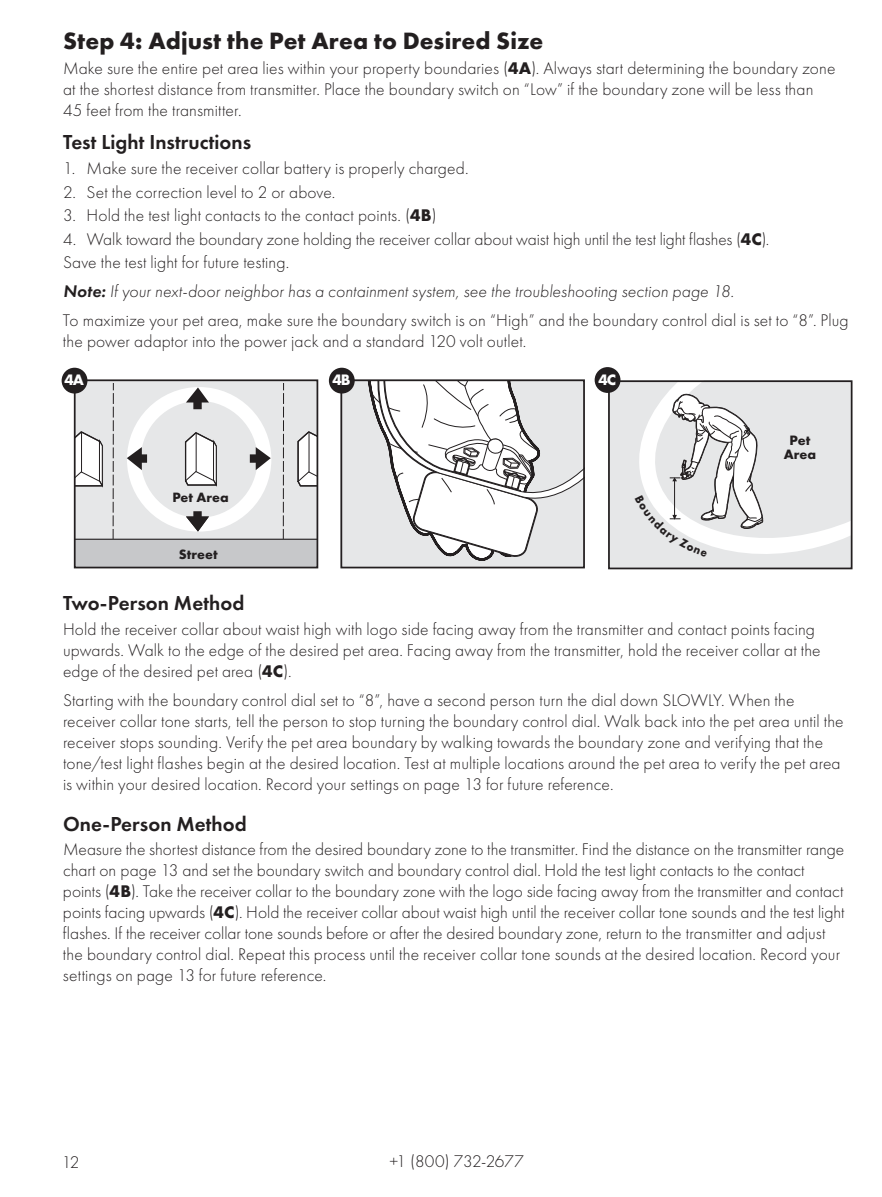
<style>
.page{position:relative;width:882px;height:1197px;background:#fff}
.page>*{position:absolute;margin:0;border:0;box-sizing:border-box;transform-origin:0 0}
.t1{font:24.5px "Futura PT Bold";letter-spacing:.005em;color:#231f20}
.t2{font:21px "Futura PT Demi";color:#231f20}
.t3{font:17.5px/21px "Futura PT Light";letter-spacing:.005em;color:#231f20}
.t4{font:15.75px "Futura PT Bold";color:#fff}
.t5{font:14.17px/14.2px "Futura PT Bold";color:#231f20;text-align:center}
.t6{font:14px "Futura PT Bold";color:#231f20}
.s1{font-family:"Futura PT Bold"}
.s2{font-family:"Futura PT Demi";font-style:italic}
.s3{font-style:italic}
</style>
<div class="page">
<div style="left:608px;top:380px;width:244px;height:189px;background:#e6e7e8"></div>
<div style="left:608px;top:380px;width:245px;height:189px;border:2px solid #231f20"></div>
<div style="left:75px;top:381px;width:242px;height:187px;background:#e6e7e8"></div>
<div style="left:74px;top:539px;width:243px;height:29px;background:#c7c8ca"></div>
<div style="left:127px;top:387px;width:144px;height:145px;background:#fff;border-radius:50%"></div>
<div style="left:141px;top:401px;width:117px;height:117px;background:#e6e7e8;border-radius:50%"></div>
<svg style="left:184px;top:432px;width:33px;height:55px;background:#d3d3d3"></svg>
<svg style="left:77px;top:431px;width:26px;height:57px"></svg>
<svg style="left:297px;top:431px;width:18px;height:56px"></svg>
<svg style="left:283px;top:384px;width:1px;height:155px"></svg>
<svg style="left:113px;top:384px;width:1px;height:155px"></svg>
<hr style="left:74px;top:539px;width:243px;height:1px;background:#231f20">
<div style="left:138px;top:454px;width:9px;height:9px;background:#231f20"></div>
<svg style="left:127px;top:447px;width:15px;height:23px"></svg>
<div style="left:193px;top:399px;width:9px;height:10px;background:#231f20"></div>
<svg style="left:186px;top:387px;width:23px;height:16px"></svg>
<div style="left:193px;top:511px;width:9px;height:9px;background:#231f20"></div>
<svg style="left:186px;top:517px;width:23px;height:15px"></svg>
<div style="left:250px;top:454px;width:10px;height:9px;background:#231f20"></div>
<svg style="left:256px;top:447px;width:15px;height:23px"></svg>
<div style="left:340px;top:379px;width:245px;height:189px;background:#e6e7e8"></div>
<div style="left:74px;top:379px;width:244px;height:189px;border:2px solid #231f20"></div>
<div style="left:62px;top:368px;width:25px;height:26px;background:#231f20;border-radius:50%"></div>
<svg style="left:368px;top:382px;width:214px;height:179px"></svg>
<div style="left:340px;top:379px;width:245px;height:189px;border:2px solid #231f20"></div>
<div style="left:329px;top:368px;width:26px;height:26px;background:#231f20;border-radius:50%"></div>
<div style="left:595px;top:367px;width:25px;height:26px;background:#231f20;border-radius:50%"></div>
<svg style="left:635px;top:381px;width:217px;height:176px"></svg>
<h1 class="t1" style="left:63px;top:25px;width:482px">Step 4: Adjust the Pet Area to Desired Size</h1>
<p class="t3" style="left:63px;top:58px;width:774px">Make sure the entire pet area lies within your property boundaries (<span class="s1">4A</span>). Always start determining the boundary zone at the shortest distance from transmitter. Place the boundary switch on “Low” if the boundary zone will be less than<br>45 feet from the transmitter.</p>
<p class="t2" style="left:63px;top:129px;width:190px">Test Light Instructions</p>
<p class="t3" style="left:63px;top:158px;width:407px">1. Make sure the receiver collar battery is properly charged.</p>
<p class="t3" style="left:63px;top:181px;width:274px">2. Set the correction level to 2 or above.</p>
<p class="t3" style="left:63px;top:205px;width:375px">3. Hold the test light contacts to the contact points. (<span class="s1">4B</span>)</p>
<p class="t3" style="left:63px;top:227px;width:708px;line-height:23.4px">4. Walk toward the boundary zone holding the receiver collar about waist high until the test light flashes (<span class="s1">4C</span>).<br>Save the test light for future testing.</p>
<p class="t3" style="left:63px;top:277px;width:787px;line-height:28.9px"><span class="s2">Note:</span> <span class="s3">If your next-door neighbor has a containment system, see the troubleshooting section page 18.<br></span>To maximize your pet area, make sure the boundary switch is on “High” and the boundary control dial is set to “8”. Plug</p>
<p class="t3" style="left:63px;top:331px;width:465px">the power adaptor into the power jack and a standard 120 volt outlet.</p>
<p class="t4" style="left:65px;top:370px;width:21px">4A</p>
<p class="t4" style="left:333px;top:370px;width:19px">4B</p>
<p class="t4" style="left:599px;top:369px;width:19px">4C</p>
<p class="t6" style="left:172px;top:489px;width:58px">Pet Area</p>
<p class="t6" style="left:179px;top:545px;width:40px">Street</p>
<p class="t5" style="left:784px;top:433px;width:34px">Pet<br>Area</p>
<p class="t2" style="left:63px;top:590px;width:183px">Two-Person Method</p>
<p class="t3" style="left:63px;top:619px;width:759px">Hold the receiver collar about waist high with logo side facing away from the transmitter and contact points facing upwards. Walk to the edge of the desired pet area. Facing away from the transmitter, hold the receiver collar at the edge of the desired pet area (<span class="s1">4C</span>).</p>
<p class="t3" style="left:63px;top:690px;width:782px">Starting with the boundary control dial set to “8”, have a second person turn the dial down SLOWLY. When the receiver collar tone starts, tell the person to stop turning the boundary control dial. Walk back into the pet area until the receiver stops sounding. Verify the pet area boundary by walking towards the boundary zone and verifying that the tone/test light flashes begin at the desired location. Test at multiple locations around the pet area to verify the pet area is within your desired location. Record your settings on page 13 for future reference.</p>
<p class="t2" style="left:63px;top:810px;width:185px">One-Person Method</p>
<p class="t3" style="left:63px;top:839px;width:783px">Measure the shortest distance from the desired boundary zone to the transmitter. Find the distance on the transmitter range chart on page 13 and set the boundary switch and boundary control dial. Hold the test light contacts to the contact points (<span class="s1">4B</span>). Take the receiver collar to the boundary zone with the logo side facing away from the transmitter and contact points facing upwards (<span class="s1">4C</span>). Hold the receiver collar about waist high until the receiver collar tone sounds and the test light flashes. If the receiver collar tone sounds before or after the desired boundary zone, return to the transmitter and adjust the boundary control dial. Repeat this process until the receiver collar tone sounds at the desired location. Record your settings on page 13 for future reference.</p>
<p class="t3" style="left:62px;top:1152px;width:19px">12</p>
<p class="t3" style="left:389px;top:1151px;width:136px">+1 (800) 732-2677</p>
</div>
